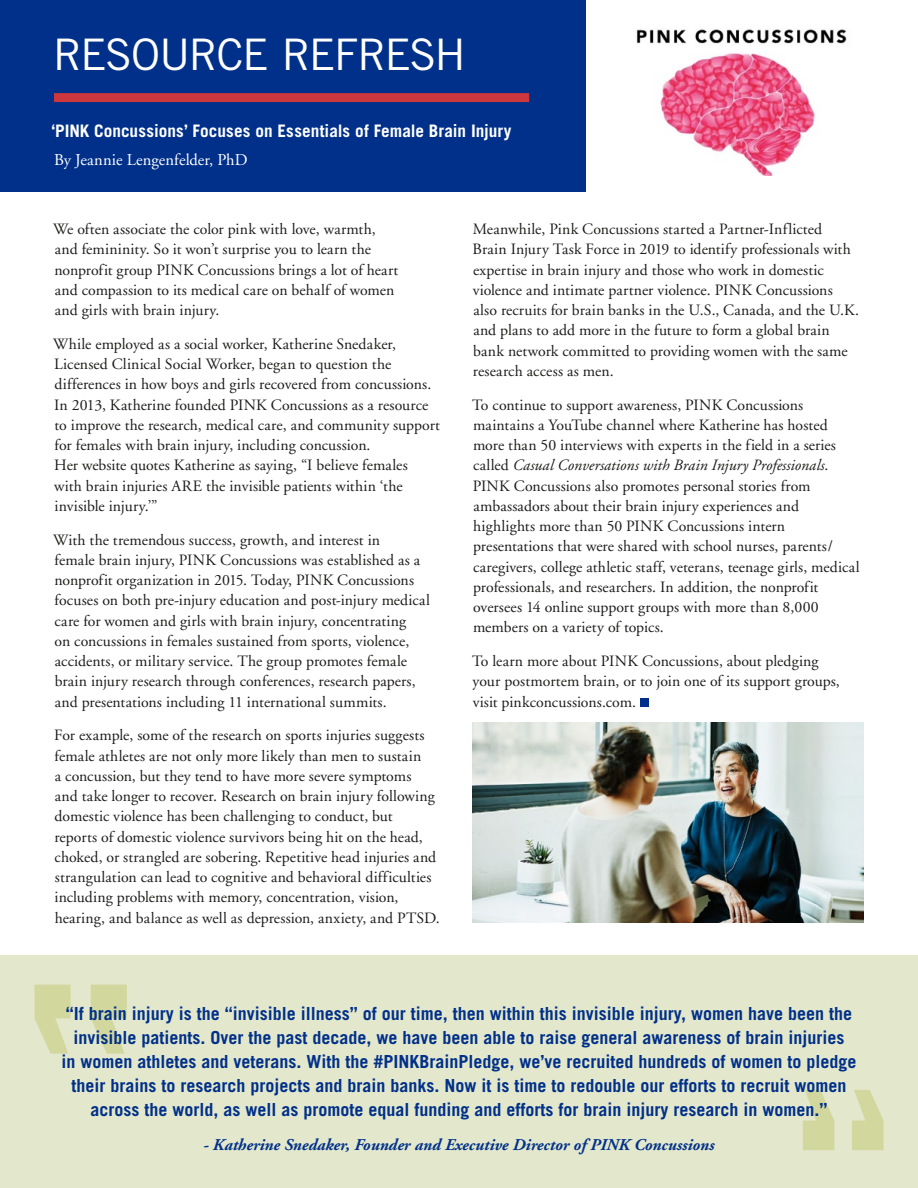
<style>
.page{position:relative;width:918px;height:1188px;background:#fff}
.page>*{position:absolute;margin:0;border:0;box-sizing:border-box;transform-origin:0 0}
.t1{font:43.5px "Trade Gothic";letter-spacing:-.035em;color:#fff}
.t2{font:700 18px/24px "Trade Gothic LT Std";color:#003089;text-align:center}
.t3{font:700 17.25px "Trade Gothic LT Std";color:#fff}
.t4{font:italic 700 16.5px "Adobe Garamond";color:#003089}
.t5{font:16.5px "Adobe Garamond";color:#fff}
.t6{font:15.75px/20.2px "Adobe Garamond";letter-spacing:.005em;color:#1d1c1a}
.t7{font:italic 15.75px "Adobe Garamond";letter-spacing:.005em;color:#1d1c1a}
.s1{font-style:normal}
</style>
<div class="page">
<div style="left:0;top:956px;width:918px;height:232px;background:#e3e7cb"></div>
<div style="left:0;top:0;width:585px;height:191px;background:#003089"></div>
<div style="left:54px;top:93px;width:475px;height:9px;background:#cc363d"></div>
<div style="left:640px;top:698px;width:9px;height:9px;background:#003089"></div>
<img style="left:472px;top:723px;width:392px;height:200px">
<svg style="left:35px;top:985px;width:92px;height:69px"></svg>
<svg style="left:803px;top:1090px;width:81px;height:60px"></svg>
<img style="left:636px;top:29px;width:211px;height:146px">
<h1 class="t1" style="left:53px;top:29px;width:414px">RESOURCE REFRESH</h1>
<h2 class="t3" style="left:51px;top:120px;width:462px">‘PINK Concussions’ Focuses on Essentials of Female Brain Injury</h2>
<h2 class="t5" style="left:54px;top:151px;width:195px">By Jeannie Lengenfelder, PhD</h2>
<h3 class="t6" style="left:53px;top:219px;width:324px">We often associate the color pink with love, warmth,</h3>
<h3 class="t6" style="left:473px;top:219px;width:351px">Meanwhile, Pink Concussions started a Partner-Inflicted</h3>
<h3 class="t6" style="left:55px;top:240px;width:318px">and femininity. So it won’t surprise you to learn the</h3>
<h3 class="t6" style="left:473px;top:240px;width:380px">Brain Injury Task Force in 2019 to identify professionals with</h3>
<h3 class="t6" style="left:54px;top:260px;width:346px">nonprofit group PINK Concussions brings a lot of heart</h3>
<h3 class="t6" style="left:473px;top:260px;width:352px">expertise in brain injury and those who work in domestic</h3>
<h3 class="t6" style="left:55px;top:280px;width:341px">and compassion to its medical care on behalf of women</h3>
<h3 class="t6" style="left:473px;top:280px;width:362px">violence and intimate partner violence. PINK Concussions</h3>
<h3 class="t6" style="left:55px;top:300px;width:166px">and girls with brain injury.</h3>
<h3 class="t6" style="left:473px;top:300px;width:387px">also recruits for brain banks in the U.S., Canada, and the U.K. and plans to add more in the future to form a global brain</h3>
<h3 class="t6" style="left:53px;top:334px;width:345px">While employed as a social worker, Katherine Snedaker,</h3>
<h3 class="t6" style="left:473px;top:341px;width:376px">bank network committed to providing women with the same</h3>
<h3 class="t6" style="left:54px;top:354px;width:339px">Licensed Clinical Social Worker, began to question the</h3>
<h3 class="t6" style="left:473px;top:361px;width:142px">research access as men.</h3>
<h3 class="t6" style="left:54px;top:375px;width:379px">differences in how boys and girls recovered from concussions.<br>In 2013, Katherine founded PINK Concussions as a resource</h3>
<h3 class="t6" style="left:472px;top:395px;width:333px">To continue to support awareness, PINK Concussions</h3>
<h3 class="t6" style="left:54px;top:415px;width:387px">to improve the research, medical care, and community support</h3>
<h3 class="t6" style="left:473px;top:415px;width:356px">maintains a YouTube channel where Katherine has hosted</h3>
<h3 class="t6" style="left:55px;top:435px;width:318px">for females with brain injury, including concussion.</h3>
<h3 class="t6" style="left:473px;top:435px;width:365px">more than 50 interviews with experts in the field in a series</h3>
<h3 class="t6" style="left:54px;top:456px;width:355px">Her website quotes Katherine as saying, “I believe females</h3>
<h3 class="t7" style="left:473px;top:457px;width:357px"><span class="s1">called</span> Casual Conversations with Brain Injury Professionals<span class="s1">.</span></h3>
<h3 class="t6" style="left:54px;top:476px;width:350px">with brain injuries ARE the invisible patients within ‘the</h3>
<h3 class="t6" style="left:473px;top:476px;width:339px">PINK Concussions also promotes personal stories from</h3>
<h3 class="t6" style="left:54px;top:496px;width:105px">invisible injury.’”</h3>
<h3 class="t6" style="left:473px;top:496px;width:327px">ambassadors about their brain injury experiences and highlights more than 50 PINK Concussions intern</h3>
<h3 class="t6" style="left:53px;top:530px;width:329px">With the tremendous success, growth, and interest in</h3>
<h3 class="t6" style="left:473px;top:537px;width:361px">presentations that were shared with school nurses, parents/</h3>
<h3 class="t6" style="left:55px;top:550px;width:367px">female brain injury, PINK Concussions was established as a</h3>
<h3 class="t6" style="left:473px;top:557px;width:388px">caregivers, college athletic staff, veterans, teenage girls, medical</h3>
<h3 class="t6" style="left:54px;top:570px;width:361px">nonprofit organization in 2015. Today, PINK Concussions</h3>
<h3 class="t6" style="left:473px;top:577px;width:347px">professionals, and researchers. In addition, the nonprofit</h3>
<h3 class="t6" style="left:55px;top:591px;width:377px">focuses on both pre-injury education and post-injury medical</h3>
<h3 class="t6" style="left:473px;top:598px;width:347px">oversees 14 online support groups with more than 8,000</h3>
<h3 class="t6" style="left:55px;top:611px;width:353px">care for women and girls with brain injury, concentrating</h3>
<h3 class="t6" style="left:473px;top:618px;width:192px">members on a variety of topics.</h3>
<h3 class="t6" style="left:55px;top:631px;width:356px">on concussions in females sustained from sports, violence, accidents, or military service. The group promotes female</h3>
<h3 class="t6" style="left:472px;top:652px;width:348px">To learn more about PINK Concussions, about pledging</h3>
<h3 class="t6" style="left:55px;top:672px;width:362px">brain injury research through conferences, research papers,</h3>
<h3 class="t6" style="left:473px;top:672px;width:369px">your postmortem brain, or to join one of its support groups,</h3>
<h3 class="t6" style="left:55px;top:692px;width:333px">and presentations including 11 international summits.</h3>
<h3 class="t6" style="left:473px;top:692px;width:165px">visit pinkconcussions.com.</h3>
<h3 class="t6" style="left:54px;top:726px;width:387px">For example, some of the research on sports injuries suggests female athletes are not only more likely than men to sustain<br>a concussion, but they tend to have more severe symptoms<br>and take longer to recover. Research on brain injury following domestic violence has been challenging to conduct, but<br>reports of domestic violence survivors being hit on the head, choked, or strangled are sobering. Repetitive head injuries and strangulation can lead to cognitive and behavioral difficulties including problems with memory, concentration, vision, hearing, and balance as well as depression, anxiety, and PTSD.</h3>
<h3 class="t2" style="left:61px;top:1001px;width:797px">“If brain injury is the “invisible illness” of our time, then within this invisible injury, women have been the invisible patients. Over the past decade, we have been able to raise general awareness of brain injuries<br>in women athletes and veterans. With the #PINKBrainPledge, we’ve recruited hundreds of women to pledge their brains to research projects and brain banks. Now it is time to redouble our efforts to recruit women across the world, as well as promote equal funding and efforts for brain injury research in women.”</h3>
<h3 class="t4" style="left:203px;top:1136px;width:513px">- Katherine Snedaker, Founder and Executive Director of PINK Concussions</h3>
</div>
